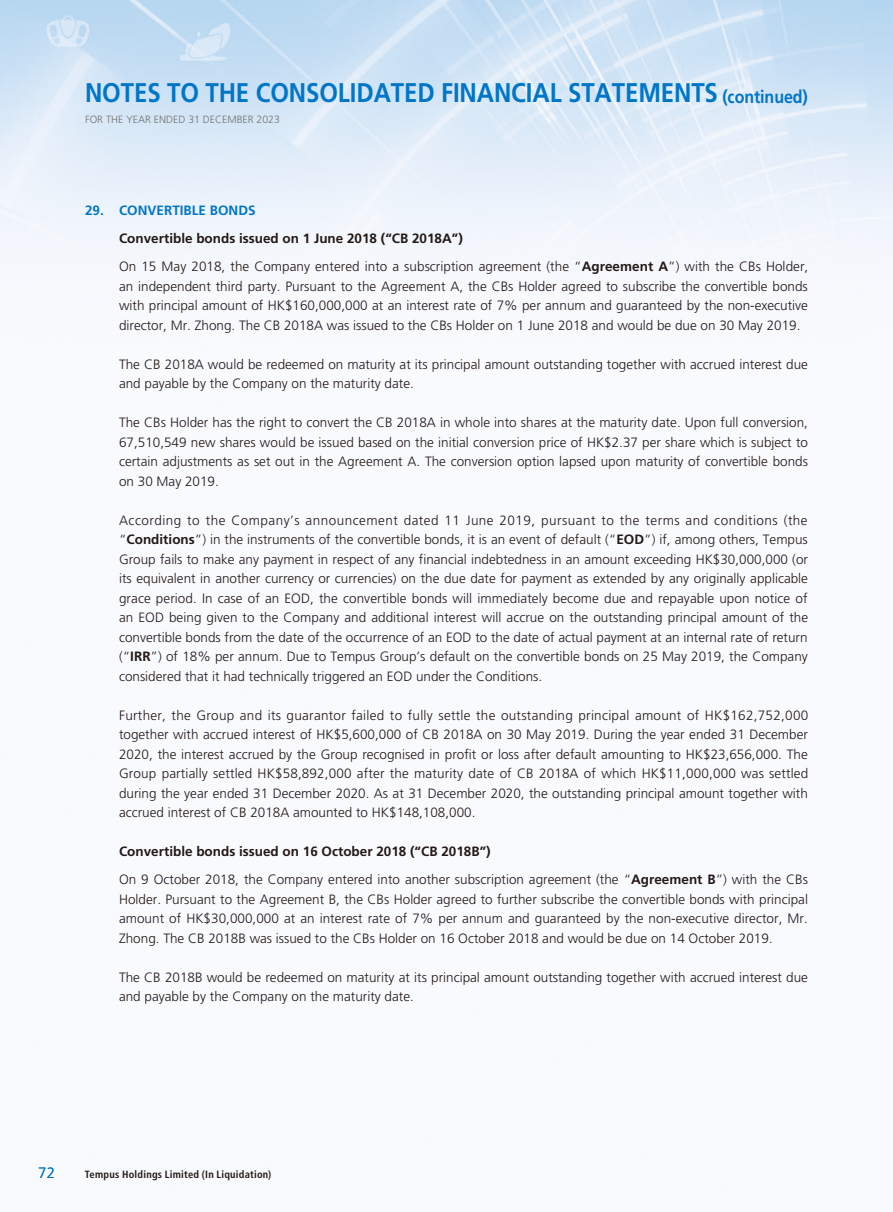
<style>
.page{position:relative;width:893px;height:1212px;background:#fff}
.page>*{position:absolute;margin:0;border:0;box-sizing:border-box;transform-origin:0 0}
.t1{font:700 27px "Frutiger LT Std";letter-spacing:-.005em;color:#0076c8;scale:.89 1}
.t2{font:700 18px "Frutiger LT Std";letter-spacing:-.005em;color:#0076c8;scale:.89 1}
.t3{font:300 15px "Frutiger LT Std";color:#0076c8}
.t4{font:300 13.5px/19.5px "Frutiger LT Std";color:#231916;text-align:justify}
.t5{font:700 13.5px "Frutiger LT Std";color:#0076c8}
.t6{font:700 condensed 10.5px "Frutiger LT Std";letter-spacing:.025em;color:#231916}
.t7{font:300 10.5px "Frutiger LT Std";color:#727272}
.s1{font-weight:700}
</style>
<div class="page">
<img style="left:0;top:0;width:893px;height:304px">
<h1 class="t1" style="left:85px;top:76px;width:713px">NOTES TO THE CONSOLIDATED FINANCIAL STATEMENTS</h1>
<h2 class="t2" style="left:722px;top:86px;width:98px">(continued(</h2>
<p class="t7" style="left:85px;top:113px;width:196px">FOR THE YEAR ENDED 31 DECEMBER 2023</p>
<p class="t5" style="left:85px;top:203px;width:20px">29.</p>
<p class="t5" style="left:119px;top:203px;width:138px">CONVERTIBLE BONDS</p>
<p class="t4" style="left:119px;top:225px;width:691px;line-height:28px"><span class="s1">Convertible bonds issued on 1 June 2018 (“CB 2018A (“<br></span>On 15 May 2018, the Company entered into a subscription agreement (the “<span class="s1">Agreement A</span>”) with the CBs Holder,</p>
<p class="t4" style="left:119px;top:277px;width:690px">an independent third party. Pursuant to the Agreement A, the CBs Holder agreed to subscribe the convertible bonds with principal amount of HK$160,000,000 at an interest rate of 7% per annum and guaranteed by the non-executive director, Mr. Zhong. The CB 2018A was issued to the CBs Holder on 1 June 2018 and would be due on 30 May 2019.</p>
<p class="t4" style="left:119px;top:355px;width:690px">The CB 2018A would be redeemed on maturity at its principal amount outstanding together with accrued interest due and payable by the Company on the maturity date.</p>
<p class="t4" style="left:119px;top:413px;width:690px">The CBs Holder has the right to convert the CB 2018A in whole into shares at the maturity date. Upon full conversion, 67,510,549 new shares would be issued based on the initial conversion price of HK$2.37 per share which is subject to certain adjustments as set out in the Agreement A. The conversion option lapsed upon maturity of convertible bonds on 30 May 2019.</p>
<p class="t4" style="left:119px;top:511px;width:691px">According to the Company s’ announcement dated 11 June 2019, pursuant to the terms and conditions (the “<span class="s1">Conditions</span>”) in the instruments of the convertible bonds isit, an event of default (“<span class="s1">EOD</span>”) ,i f among others, Tempus Group fails to make any payment in respect of any financial indebtedness in an amount exceeding HK$30,000,000 (or its equivalent in another currency or currencies) on the due date for payment as extended by any originally applicable grace period. In case of an EOD, the convertible bonds will immediately become due and repayable upon notice of an EOD being given to the Company and additional interest will accrue on the outstanding principal amount of the convertible bonds from the date of the occurrence of an EOD to the date of actual payment at an internal rate of return (“<span class="s1">IRR</span>”) of 18% per annum. Due to Tempus Group s’ default on the convertible bonds on 25 May 2019, the Company considered that it had technically triggered an EOD under the Conditions.</p>
<p class="t4" style="left:119px;top:706px;width:691px">Further, the Group and its guarantor failed to fully settle the outstanding principal amount of HK$162,752,000 together with accrued interest of HK$5,600,000 of CB 2018A on 30 May 2019. During the year ended 31 December 2020, the interest accrued by the Group recognised in profit or loss after default amounting to HK$23,656,000. The Group partially settled HK$58,892,000 after the maturity date of CB 2018A of which HK$11,000,000 was settled during the year ended 31 December 2020. As at 31 December 2020, the outstanding principal amount together with accrued interest of CB 2018A amounted to HK$148,108,000.</p>
<p class="t4" style="left:119px;top:838px;width:690px;line-height:28px"><span class="s1">Convertible bonds issued on 16 October 2018 (“CB 2018B (“<br></span>On 9 October 2018, the Company entered into another subscription agreement (the “<span class="s1">Agreement B</span>”) with the CBs</p>
<p class="t4" style="left:119px;top:889px;width:690px">Holder. Pursuant to the Agreement ,B the CBs Holder agreed to further subscribe the convertible bonds with principal amount of HK$30,000,000 at an interest rate of 7% per annum and guaranteed by the non-executive director, Mr.<br>Zhong. The CB 2018B was issued to the CBs Holder on 16 October 2018 and would be due on 14 October 2019.</p>
<p class="t4" style="left:119px;top:967px;width:690px">The CB 2018B would be redeemed on maturity at its principal amount outstanding together with accrued interest due and payable by the Company on the maturity date.</p>
<p class="t3" style="left:38px;top:1164px;width:18px">72</p>
<p class="t6" style="left:85px;top:1168px;width:188px">Tempus Holdings Limited (In Liquidation(</p>
</div>
